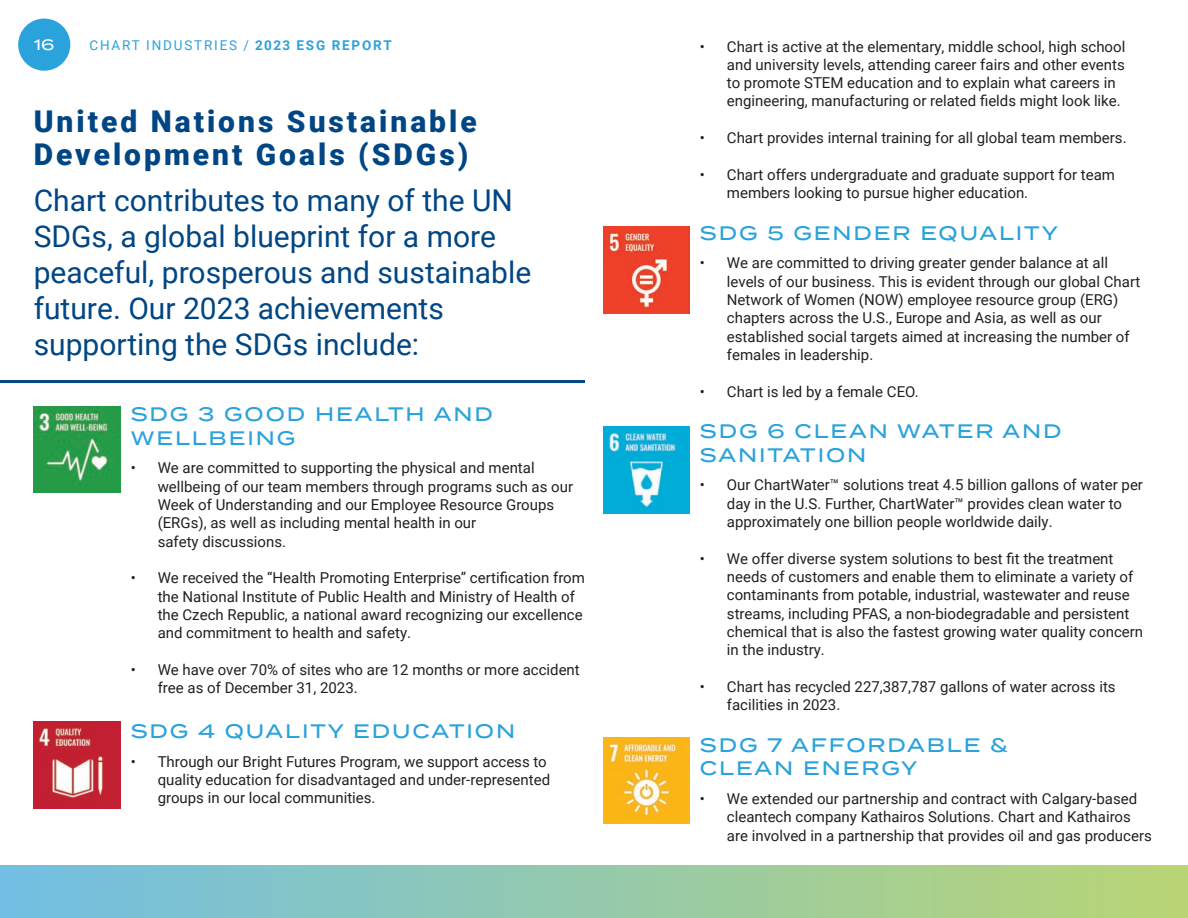
<style>
.page{position:relative;width:1188px;height:918px;background:#fff}
.page>*{position:absolute;margin:0;border:0;box-sizing:border-box;transform-origin:0 0}
.t1{font:30px/36px "Roboto";color:#004684}
.Subhead{font:900 30px/33px "Roboto";letter-spacing:.1em;color:#004684}
.Subhead-2{font:500 19.5px/23.4px "Termina";letter-spacing:.1em;color:#2aa2db}
.t2{font:15px/18.3px "Roboto";color:#231f20}
.t3{font:500 15px "Termina";color:#fff}
.t4{font:13.5px "Roboto";letter-spacing:.135em;color:#2aa2db}
.s1{font-weight:700}
</style>
<div class="page">
<div style="left:18px;top:19px;width:52px;height:52px;background:#2aa2db;border-radius:50%"></div>
<hr style="left:0;top:380px;width:585px;height:3px;background:#004684">
<img style="left:34px;top:406px;width:86px;height:87px">
<img style="left:34px;top:722px;width:86px;height:86px">
<img style="left:603px;top:227px;width:86px;height:86px">
<img style="left:603px;top:427px;width:86px;height:86px">
<img style="left:603px;top:737px;width:86px;height:86px">
<p class="t3" style="left:34px;top:34px;width:22px">16</p>
<p class="t4" style="left:89px;top:36px;width:304px">CHART INDUSTRIES / <span class="s1">2023 ESG REPORT</span></p>
<p class="Subhead" style="left:34px;top:104px;width:445px">United Nations Sustainable<br>Development Goals (SDGs)</p>
<p class="t1" style="left:34px;top:182px;width:499px">Chart contributes to many of the UN SDGs, a global blueprint for a more peaceful, prosperous and sustainable future. Our 2023 achievements supporting the SDGs include:</p>
<p class="Subhead-2" style="left:131px;top:402px;width:364px">SDG 3 GOOD HEALTH AND<br>WELLBEING</p>
<p class="t2" style="left:158px;top:458px;width:417px;text-indent:-27px">• We are committed to supporting the physical and mental wellbeing of our team members through programs such as our Week of Understanding and our Employee Resource Groups (ERGs), as well as including mental health in our<br>safety discussions.</p>
<p class="t2" style="left:158px;top:568px;width:429px;text-indent:-27px">• We received the “Health Promoting Enterprise” certification from the National Institute of Public Health and Ministry of Health of the Czech Republic, a national award recognizing our excellence and commitment to health and safety.</p>
<p class="t2" style="left:158px;top:660px;width:424px;text-indent:-27px">• We have over 70% of sites who are 12 months or more accident free as of December 31, 2023.</p>
<p class="Subhead-2" style="left:131px;top:719px;width:386px">SDG 4 QUALITY EDUCATION</p>
<p class="t2" style="left:158px;top:751px;width:394px;text-indent:-27px">• Through our Bright Futures Program, we support access to quality education for disadvantaged and under-represented groups in our local communities.</p>
<p class="t2" style="left:727px;top:36px;width:400px;text-indent:-27px">• Chart is active at the elementary, middle school, high school and university levels, attending career fairs and other events to promote STEM education and to explain what careers in engineering, manufacturing or related fields might look like.</p>
<p class="t2" style="left:700px;top:128px;width:428px">• Chart provides internal training for all global team members.</p>
<p class="t2" style="left:727px;top:165px;width:390px;text-indent:-27px">• Chart offers undergraduate and graduate support for team members looking to pursue higher education.</p>
<p class="Subhead-2" style="left:700px;top:221px;width:360px">SDG 5 GENDER EQUALITY</p>
<p class="t2" style="left:727px;top:253px;width:415px;text-indent:-27px">• We are committed to driving greater gender balance at all levels of our business. This is evident through our global Chart Network of Women (NOW) employee resource group (ERG) chapters across the U.S., Europe and Asia, as well as our established social targets aimed at increasing the number of females in leadership.</p>
<p class="t2" style="left:700px;top:381px;width:220px">• Chart is led by a female CEO.</p>
<p class="Subhead-2" style="left:700px;top:419px;width:363px">SDG 6 CLEAN WATER AND<br>SANITATION</p>
<p class="t2" style="left:727px;top:475px;width:418px;text-indent:-27px">• Our ChartWater™ solutions treat 4.5 billion gallons of water per day in the U.S. Further, ChartWater™ provides clean water to approximately one billion people worldwide daily.</p>
<p class="t2" style="left:727px;top:549px;width:418px;text-indent:-27px">• We offer diverse system solutions to best fit the treatment needs of customers and enable them to eliminate a variety of contaminants from potable, industrial, wastewater and reuse streams, including PFAS, a non-biodegradable and persistent chemical that is also the fastest growing water quality concern in the industry.</p>
<p class="t2" style="left:727px;top:677px;width:390px;text-indent:-27px">• Chart has recycled 227,387,787 gallons of water across its facilities in 2023.</p>
<p class="Subhead-2" style="left:700px;top:733px;width:309px">SDG 7 AFFORDABLE &amp;<br>CLEAN ENERGY</p>
<p class="t2" style="left:727px;top:789px;width:426px;text-indent:-27px">• We extended our partnership and contract with Calgary-based cleantech company Kathairos Solutions. Chart and Kathairos are involved in a partnership that provides oil and gas producers</p>
</div>
